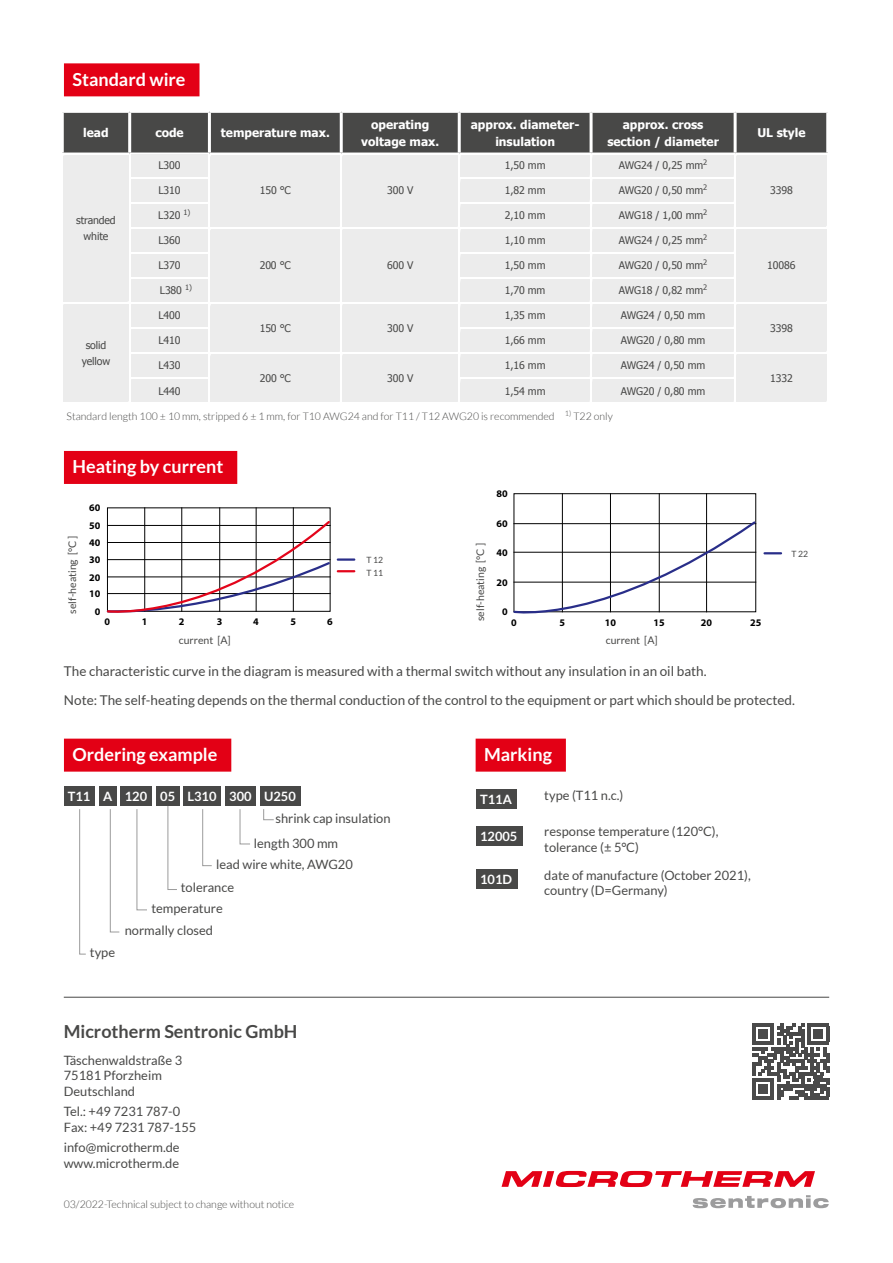
<style>
.page{position:relative;width:893px;height:1263px;background:#fff}
.page>*{position:absolute;margin:0;border:0;box-sizing:border-box;transform-origin:0 0}
.t1{font:700 18px "Lato";color:#fff}
.t2{font:700 18px "Lato";color:#484847}
.t3{font:13.5px/29.2px "Lato";color:#484847}
.t4{font:12.9px/15.8px "Lato";color:#484847}
.t5{font:700 12.9px "Lato";color:#fff}
.t6{font:700 12px/16.5px "Tahoma";color:#fff;text-align:center}
.t7{font:10.5px/16.2px "Tahoma";letter-spacing:-.01em;color:#484847;text-align:center}
.t8{font:300 10.5px "Lato";color:#484847}
.t9{font:10.5px "Lato";color:#484847}
.t10{font:700 10.2px "Myriad Pro";color:#000}
.t11{font:8.55px/13.2px "Lato";color:#484847}
.t12{font:7.5px "Tahoma";color:#484847}
</style>
<div class="page">
<div style="left:64px;top:63px;width:135px;height:33px;background:#e30015"></div>
<div style="left:64px;top:451px;width:173px;height:33px;background:#e30015"></div>
<div style="left:64px;top:739px;width:167px;height:33px;background:#e30015"></div>
<div style="left:476px;top:739px;width:90px;height:33px;background:#e30015"></div>
<svg style="left:62px;top:111px;width:766px;height:291px;background:#d7d7d7"></svg>
<div style="left:64px;top:786px;width:31px;height:19px;background:#484847"></div>
<div style="left:99px;top:786px;width:18px;height:19px;background:#484847"></div>
<div style="left:121px;top:786px;width:31px;height:19px;background:#484847"></div>
<div style="left:156px;top:786px;width:23px;height:19px;background:#484847"></div>
<div style="left:183px;top:786px;width:38px;height:19px;background:#484847"></div>
<div style="left:225px;top:786px;width:31px;height:19px;background:#484847"></div>
<div style="left:260px;top:786px;width:40px;height:19px;background:#484847"></div>
<svg style="left:79px;top:809px;width:7px;height:146px"></svg>
<svg style="left:110px;top:809px;width:10px;height:124px"></svg>
<svg style="left:136px;top:809px;width:11px;height:101px"></svg>
<svg style="left:167px;top:805px;width:11px;height:85px"></svg>
<svg style="left:202px;top:809px;width:10px;height:57px"></svg>
<svg style="left:239px;top:809px;width:11px;height:36px"></svg>
<svg style="left:263px;top:809px;width:11px;height:11px"></svg>
<div style="left:476px;top:789px;width:40px;height:20px;background:#484847"></div>
<div style="left:476px;top:826px;width:46px;height:20px;background:#484847"></div>
<div style="left:476px;top:869px;width:41px;height:20px;background:#484847"></div>
<svg style="left:752px;top:1023px;width:77px;height:77px"></svg>
<hr style="left:805px;top:1097px;width:24px;height:3px;background:#4a4a4a">
<hr style="left:64px;top:997px;width:765px;height:1px;background:#484847">
<hr style="left:562px;top:494px;width:1px;height:118px;background:#020202">
<hr style="left:610px;top:494px;width:1px;height:118px;background:#020202">
<hr style="left:659px;top:494px;width:1px;height:118px;background:#020202">
<hr style="left:706px;top:494px;width:1px;height:118px;background:#020202">
<svg style="left:513px;top:519px;width:244px;height:95px"></svg>
<svg style="left:764px;top:552px;width:17px;height:2px"></svg>
<hr style="left:144px;top:508px;width:1px;height:103px;background:#020202">
<hr style="left:181px;top:508px;width:1px;height:103px;background:#020202">
<hr style="left:219px;top:508px;width:1px;height:103px;background:#020202">
<hr style="left:256px;top:508px;width:1px;height:103px;background:#020202">
<hr style="left:293px;top:508px;width:1px;height:103px;background:#020202">
<svg style="left:338px;top:570px;width:16px;height:2px"></svg>
<svg style="left:106px;top:519px;width:225px;height:94px"></svg>
<hr style="left:338px;top:558px;width:16px;height:3px;background:#292e89">
<svg style="left:693px;top:1195px;width:136px;height:13px"></svg>
<svg style="left:502px;top:1171px;width:313px;height:16px"></svg>
<h1 class="t1" style="left:72px;top:69px;width:115px">Standard wire</h1>
<p class="t6" style="left:83px;top:124px;width:27px">lead</p>
<p class="t6" style="left:155px;top:124px;width:30px">code</p>
<p class="t6" style="left:221px;top:124px;width:110px">temperature max.</p>
<p class="t6" style="left:361px;top:116px;width:79px">operating voltage max.</p>
<p class="t6" style="left:471px;top:116px;width:110px">approx. diameter&shy;insulation</p>
<p class="t6" style="left:607px;top:116px;width:113px">approx. cross section / diameter</p>
<p class="t6" style="left:757px;top:124px;width:50px">UL style</p>
<p class="t7" style="left:159px;top:157px;width:24px">L300</p>
<p class="t7" style="left:505px;top:157px;width:42px">1,50 mm</p>
<p class="t7" style="left:619px;top:157px;width:90px">AWG24 / 0,25 mm<sup>2</sup></p>
<p class="t7" style="left:76px;top:211px;width:41px">stranded white</p>
<p class="t7" style="left:82px;top:336px;width:30px">solid yellow</p>
<p class="t12" style="left:703px;top:182px;width:6px">2</p>
<p class="t7" style="left:158px;top:182px;width:24px">L310</p>
<p class="t7" style="left:505px;top:182px;width:42px">1,82 mm</p>
<p class="t7" style="left:619px;top:182px;width:86px">AWG20 / 0,50 mm</p>
<p class="t7" style="left:770px;top:182px;width:24px">3398</p>
<p class="t7" style="left:260px;top:182px;width:33px">150 °C</p>
<p class="t7" style="left:387px;top:182px;width:28px">300 V</p>
<p class="t7" style="left:158px;top:207px;width:34px">L320 <sup>1)</sup></p>
<p class="t7" style="left:505px;top:207px;width:42px">2,10 mm</p>
<p class="t7" style="left:619px;top:207px;width:90px">AWG18 / 1,00 mm<sup>2</sup></p>
<p class="t7" style="left:158px;top:232px;width:24px">L360</p>
<p class="t7" style="left:260px;top:257px;width:33px">200 °C</p>
<p class="t7" style="left:387px;top:257px;width:28px">600 V</p>
<p class="t7" style="left:505px;top:232px;width:42px">1,10 mm</p>
<p class="t7" style="left:619px;top:232px;width:90px">AWG24 / 0,25 mm<sup>2</sup></p>
<p class="t12" style="left:703px;top:257px;width:6px">2</p>
<p class="t7" style="left:158px;top:257px;width:24px">L370</p>
<p class="t7" style="left:505px;top:257px;width:42px">1,50 mm</p>
<p class="t7" style="left:619px;top:257px;width:86px">AWG20 / 0,50 mm</p>
<p class="t7" style="left:767px;top:257px;width:30px">10086</p>
<p class="t7" style="left:160px;top:282px;width:34px">L380 <sup>1)</sup></p>
<p class="t7" style="left:505px;top:282px;width:42px">1,70 mm</p>
<p class="t7" style="left:619px;top:282px;width:90px">AWG18 / 0,82 mm<sup>2</sup></p>
<p class="t7" style="left:158px;top:307px;width:24px">L400</p>
<p class="t7" style="left:260px;top:319px;width:33px">150 °C</p>
<p class="t7" style="left:387px;top:319px;width:28px">300 V</p>
<p class="t7" style="left:505px;top:307px;width:42px">1,35 mm</p>
<p class="t7" style="left:621px;top:307px;width:86px">AWG24 / 0,50 mm</p>
<p class="t7" style="left:159px;top:332px;width:24px">L410</p>
<p class="t7" style="left:505px;top:332px;width:42px">1,66 mm</p>
<p class="t7" style="left:621px;top:332px;width:86px">AWG20 / 0,80 mm</p>
<p class="t7" style="left:159px;top:357px;width:24px">L430</p>
<p class="t7" style="left:260px;top:370px;width:33px">200 °C</p>
<p class="t7" style="left:387px;top:370px;width:28px">300 V</p>
<p class="t7" style="left:505px;top:357px;width:42px">1,16 mm</p>
<p class="t7" style="left:621px;top:357px;width:86px">AWG24 / 0,50 mm</p>
<p class="t7" style="left:770px;top:319px;width:24px">3398</p>
<p class="t7" style="left:770px;top:370px;width:24px">1332</p>
<p class="t7" style="left:159px;top:382px;width:24px">L440</p>
<p class="t7" style="left:505px;top:382px;width:42px">1,54 mm</p>
<p class="t7" style="left:621px;top:382px;width:86px">AWG20 / 0,80 mm</p>
<p class="t8" style="left:67px;top:411px;width:548px">Standard length 100 ± 10 mm, stripped 6 ± 1 mm, for T10 AWG24 and for T11 / T12 AWG20 is recommended <sup>1)</sup> T22 only</p>
<h1 class="t1" style="left:72px;top:457px;width:152px">Heating by current</h1>
<p class="t10" style="left:89px;top:501px;width:13px">60</p>
<p class="t9" style="left:67px;top:614px;width:79px;rotate:-90deg">self-heating [°C ]</p>
<p class="t10" style="left:89px;top:519px;width:13px">50</p>
<p class="t10" style="left:89px;top:536px;width:13px">40</p>
<p class="t10" style="left:89px;top:553px;width:13px">30</p>
<p class="t10" style="left:89px;top:570px;width:13px">20</p>
<p class="t10" style="left:89px;top:587px;width:13px">10</p>
<p class="t10" style="left:95px;top:605px;width:7px">0</p>
<p class="t10" style="left:105px;top:615px;width:7px">0</p>
<p class="t10" style="left:142px;top:615px;width:7px">1</p>
<p class="t10" style="left:179px;top:615px;width:7px">2</p>
<p class="t10" style="left:217px;top:615px;width:7px">3</p>
<p class="t10" style="left:253px;top:615px;width:7px">4</p>
<p class="t10" style="left:290px;top:615px;width:7px">5</p>
<p class="t10" style="left:327px;top:615px;width:7px">6</p>
<p class="t9" style="left:179px;top:634px;width:53px">current [A]</p>
<p class="t11" style="left:367px;top:553px;width:18px">T 12<br>T 11</p>
<p class="t9" style="left:474px;top:621px;width:79px;rotate:-90deg">self-heating [°C ]</p>
<p class="t10" style="left:496px;top:487px;width:13px">80</p>
<p class="t10" style="left:496px;top:517px;width:13px">60</p>
<p class="t10" style="left:496px;top:546px;width:13px">40</p>
<p class="t10" style="left:496px;top:576px;width:13px">20</p>
<p class="t10" style="left:502px;top:605px;width:7px">0</p>
<p class="t10" style="left:511px;top:616px;width:7px">0</p>
<p class="t10" style="left:560px;top:616px;width:7px">5</p>
<p class="t10" style="left:605px;top:616px;width:13px">10</p>
<p class="t10" style="left:654px;top:616px;width:13px">15</p>
<p class="t10" style="left:701px;top:616px;width:13px">20</p>
<p class="t10" style="left:750px;top:616px;width:13px">25</p>
<p class="t9" style="left:606px;top:634px;width:53px">current [A]</p>
<p class="t11" style="left:791px;top:547px;width:18px">T 22</p>
<p class="t3" style="left:64px;top:656px;width:732px">The characteristic curve in the diagram is measured with a thermal switch without any insulation in an oil bath.<br>Note: The self-heating depends on the thermal conduction of the control to the equipment or part which should be protected.</p>
<h1 class="t1" style="left:72px;top:744px;width:146px">Ordering example</h1>
<h1 class="t1" style="left:484px;top:744px;width:69px">Marking</h1>
<p class="t5" style="left:68px;top:789px;width:230px">T11 A 120 05 L310 300 U250</p>
<p class="t5" style="left:480px;top:792px;width:33px">T11A</p>
<p class="t4" style="left:544px;top:787px;width:81px">type (T11 n.c.)</p>
<p class="t5" style="left:480px;top:829px;width:39px">12005</p>
<p class="t4" style="left:544px;top:824px;width:176px">response temperature (120°C), tolerance (± 5°C)</p>
<p class="t5" style="left:480px;top:872px;width:34px">101D</p>
<p class="t4" style="left:544px;top:867px;width:208px">date of manufacture (October 2021), country (D=Germany)</p>
<p class="t4" style="left:275px;top:811px;width:117px">shrink cap insulation</p>
<p class="t4" style="left:254px;top:835px;width:86px">length 300 mm</p>
<p class="t4" style="left:216px;top:856px;width:138px">lead wire white, AWG20</p>
<p class="t4" style="left:181px;top:879px;width:55px">tolerance</p>
<p class="t4" style="left:151px;top:900px;width:73px">temperature</p>
<p class="t4" style="left:90px;top:944px;width:27px">type</p>
<p class="t4" style="left:125px;top:922px;width:90px">normally closed</p>
<h1 class="t2" style="left:64px;top:1021px;width:235px">Microtherm Sentronic GmbH</h1>
<p class="t4" style="left:64px;top:1052px;width:120px">Täschenwaldstraße 3<br>75181 Pforzheim<br>Deutschland</p>
<p class="t4" style="left:64px;top:1103px;width:134px">Tel.: +49 7231 787-0<br>Fax: +49 7231 787-155</p>
<p class="t4" style="left:64px;top:1139px;width:117px">info@microtherm.de www.microtherm.de</p>
<p class="t8" style="left:64px;top:1199px;width:232px">03/2022-Technical subject to change without notice</p>
</div>
